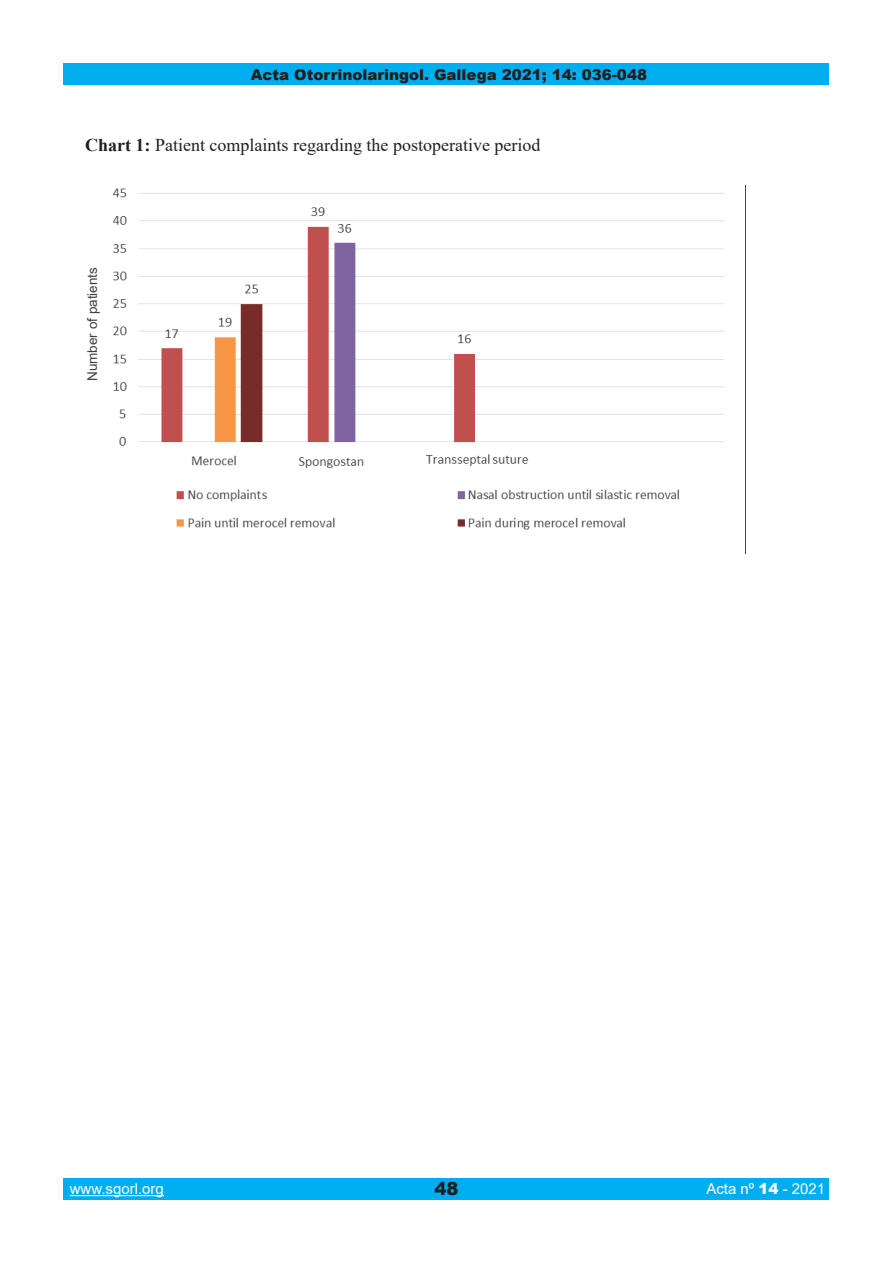
<style>
.page{position:relative;width:893px;height:1263px;background:#fff}
.page>*{position:absolute;margin:0;border:0;box-sizing:border-box;transform-origin:0 0}
.ParrafoTEXTOsgorl{font:18px "Times New Roman";color:#231f20}
.t1{font:900 18px "Arial";color:#231f20}
.t2{font:900 15px "Arial";color:#231f20}
.t3{font:15px "Arial";color:#fff}
.t4{font:13.5px "Arial";color:#404040}
.s1{font-weight:700}
.s2{font-weight:900}
</style>
<div class="page">
<div style="left:64px;top:64px;width:765px;height:21px;background:#00aeef"></div>
<div style="left:64px;top:1178px;width:765px;height:21px;background:#00aeef"></div>
<hr style="left:70px;top:1195px;width:94px;height:1px;background:#fff">
<img style="left:112px;top:186px;width:634px;height:368px">
<p class="t2" style="left:251px;top:64px;width:398px">Acta Otorrinolaringol. Gallega 2021; 14: 036-048</p>
<p class="ParrafoTEXTOsgorl" style="left:85px;top:132px;width:457px"><span class="s1">Chart 1:</span> Patient complaints regarding the postoperative period</p>
<p class="t4" style="left:83px;top:381px;width:116px;rotate:-90deg">Number of patients</p>
<p class="t3" style="left:70px;top:1178px;width:96px">www.sgorl.org</p>
<p class="t1" style="left:434px;top:1175px;width:26px">48</p>
<p class="t3" style="left:706px;top:1178px;width:120px">Acta nº <span class="s2">14</span> - 2021</p>
</div>
